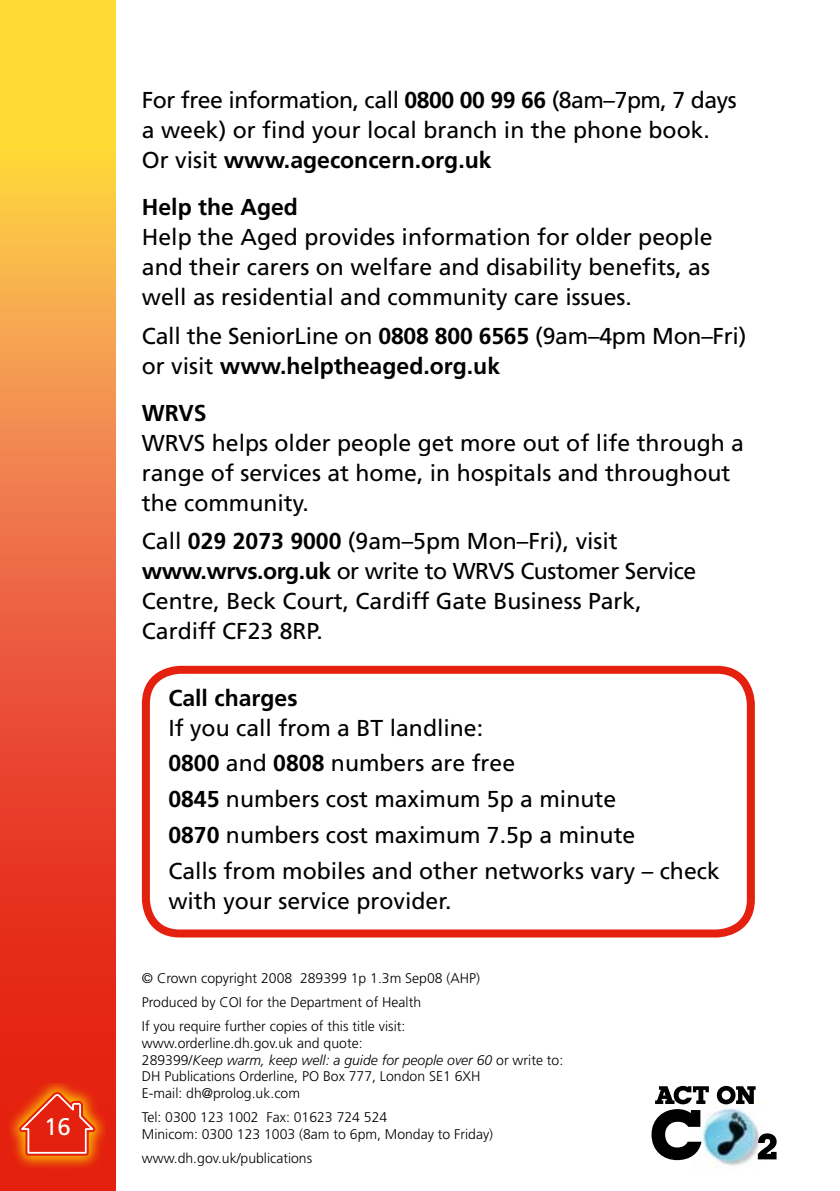
<style>
.page{position:relative;width:840px;height:1191px;background:#fff}
.page>*{position:absolute;margin:0;border:0;box-sizing:border-box;transform-origin:0 0}
.t1{font:24px "Frutiger";color:#fff}
.t2{font:23px/30px "Frutiger";color:#000}
.t3{font:700 23px "Frutiger";color:#000}
.t4{font:300 14px/16.8px "Frutiger";color:#000}
.s1{font-weight:700}
.s2{font-style:italic}
</style>
<div class="page">
<svg style="left:0;top:0;width:115px;height:1191px"></svg>
<img style="left:9px;top:1083px;width:97px;height:85px">
<svg style="left:9px;top:1086px;width:97px;height:72px"></svg>
<div style="left:142px;top:666px;width:612px;height:271px;border:8px solid #e4200e;border-radius:34px"></div>
<img style="left:698px;top:1100px;width:76px;height:68px">
<svg style="left:757px;top:1133px;width:19px;height:26px"></svg>
<svg style="left:716px;top:1085px;width:39px;height:19px"></svg>
<svg style="left:651px;top:1085px;width:57px;height:75px"></svg>
<p class="t1" style="left:44px;top:1112px;width:28px">16</p>
<p class="t2" style="left:142px;top:85px;width:596px">For free information, call <span class="s1">0800 00 99 66</span> (8am–7pm, 7 days a week) or find your local branch in the phone book.<br>Or visit <span class="s1">www.ageconcern.org.uk</span></p>
<h3 class="t3" style="left:142px;top:193px;width:157px">Help the Aged</h3>
<p class="t2" style="left:142px;top:222px;width:572px;text-align:justify">Help the Aged provides information for older people and their carers on welfare and disability benefits, as well as residential and community care issues.</p>
<p class="t2" style="left:142px;top:321px;width:605px">Call the SeniorLine on <span class="s1">0808 800 6565</span> (9am–4pm Mon–Fri) or visit <span class="s1">www.helptheaged.org.uk</span></p>
<h3 class="t3" style="left:142px;top:399px;width:66px">WRVS</h3>
<p class="t2" style="left:142px;top:428px;width:603px">WRVS helps older people get more out of life through a range of services at home, in hospitals and throughout the community.</p>
<p class="t2" style="left:142px;top:526px;width:555px">Call <span class="s1">029 2073 9000</span> (9am–5pm Mon–Fri), visit <span class="s1">www.wrvs.org.uk</span> or write to WRVS Customer Service Centre, Beck Court, Cardiff Gate Business Park, Cardiff CF23 8RP.</p>
<h3 class="t3" style="left:168px;top:684px;width:131px">Call charges</h3>
<p class="t2" style="left:168px;top:710px;width:552px;line-height:35.6px">If you call from a BT landline:<br><span class="s1">0800</span> and <span class="s1">0808</span> numbers are free<br><span class="s1">0845</span> numbers cost maximum 5p a minute<br><span class="s1">0870</span> numbers cost maximum 7.5p a minute<br>Calls from mobiles and other networks vary – check</p>
<p class="t2" style="left:168px;top:885px;width:284px">with your service provider.</p>
<p class="t4" style="left:142px;top:966px;width:339px;line-height:23.8px">© Crown copyright 2008 289399 1p 1.3m Sep08 (AHP)<br>Produced by COI for the Department of Health<br>If you require further copies of this title visit:</p>
<p class="t4" style="left:142px;top:1034px;width:422px">www.orderline.dh.gov.uk and quote:<br>289399/<span class="s2">Keep warm, keep well: a guide for people over 60</span> or write to:<br>DH Publications Orderline, PO Box 777, London SE1 6XH<br>E-mail: dh@prolog.uk.com</p>
<p class="t4" style="left:142px;top:1109px;width:352px">Tel: 0300 123 1002 Fax: 01623 724 524<br>Minicom: 0300 123 1003 (8am to 6pm, Monday to Friday)</p>
<p class="t4" style="left:142px;top:1149px;width:172px">www.dh.gov.uk/publications</p>
</div>
